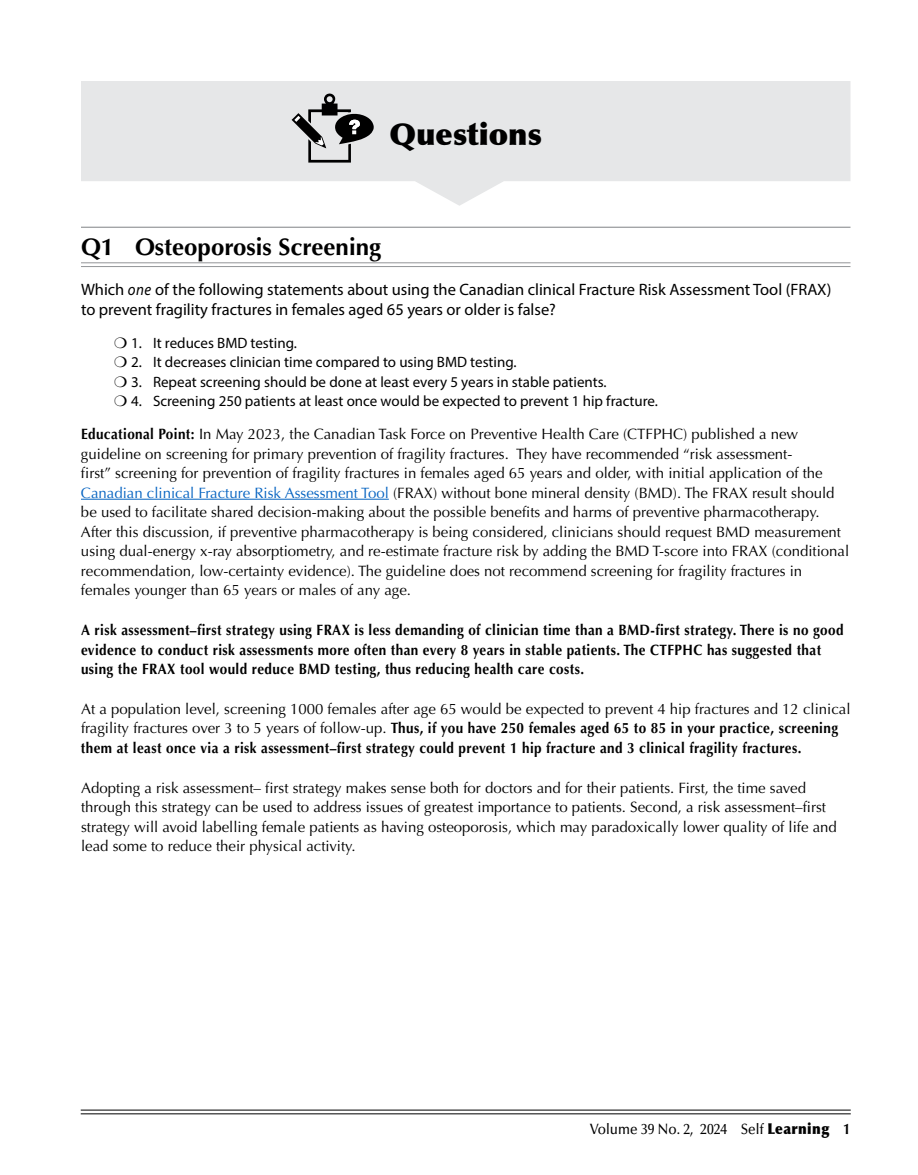
<style>
.page{position:relative;width:918px;height:1175px;background:#fff}
.page>*{position:absolute;margin:0;border:0;box-sizing:border-box;transform-origin:0 0}
.t1{font:900 30px "Optima";color:#000}
.t2{font:700 24px "Optima";color:#000}
.t3{font:16.5px/19.5px "Myriad Pro";color:#000}
.t4{font:15px/19.5px "Optima";color:#000}
.t5{font:700 15px/19.5px "Optima";letter-spacing:.03em;color:#000;scale:.9 1}
.t6{font:15px "Myriad Pro";color:#000}
.t7{font:500 15px "Optima";color:#000;scale:.9 1}
.s1{font-style:italic}
.s2{font-weight:700}
.s3{color:#0563c1}
.s4{font-weight:400}
.s5{font-weight:900}
</style>
<div class="page">
<hr style="left:81px;top:1109px;width:770px;height:1px;background:#000">
<hr style="left:81px;top:1113px;width:770px;height:1px;background:#000">
<hr style="left:81px;top:266px;width:769px;height:1px;background:#939598">
<hr style="left:81px;top:262px;width:769px;height:1px;background:#939598">
<hr style="left:81px;top:227px;width:769px;height:1px;background:#808285">
<hr style="left:81px;top:499px;width:308px;height:1px;background:#0563c1">
<svg style="left:81px;top:81px;width:769px;height:125px;fill:#e6e7e8"></svg>
<svg style="left:292px;top:94px;width:82px;height:69px;background:#a3a4a4"></svg>
<p class="t1" style="left:390px;top:116px;width:154px">Questions</p>
<h2 class="t2" style="left:81px;top:232px;width:302px">Q1 Osteoporosis Screening</h2>
<p class="t3" style="left:81px;top:279px;width:752px">Which <span class="s1">one</span> of the following statements about using the Canadian clinical Fracture Risk Assessment Tool (FRAX) to prevent fragility fractures in females aged 65 years or older is false?</p>
<p class="t6" style="left:131px;top:333px;width:167px">1. It reduces BMD testing.</p>
<p class="t6" style="left:131px;top:353px;width:387px">2. It decreases clinician time compared to using BMD testing.</p>
<p class="t6" style="left:131px;top:372px;width:477px">3. Repeat screening should be done at least every 5 years in stable patients.</p>
<p class="t6" style="left:131px;top:392px;width:528px">4. Screening 250 patients at least once would be expected to prevent 1 hip fracture.</p>
<p class="t4" style="left:81px;top:424px;width:770px"><span class="s2">Educational Point:</span> In May 2023, the Canadian Task Force on Preventive Health Care (CTFPHC) published a new guideline on screening for primary prevention of fragility fractures. They have recommended “risk assessment-<br>first” screening for prevention of fragility fractures in females aged 65 years and older, with initial application of the <span class="s3">Canadian clinical Fracture Risk Assessment Tool</span> (FRAX) without bone mineral density (BMD). The FRAX result should be used to facilitate shared decision-making about the possible benefits and harms of preventive pharmacotherapy.<br>After this discussion, if preventive pharmacotherapy is being considered, clinicians should request BMD measurement using dual-energy x-ray absorptiometry, and re-estimate fracture risk by adding the BMD T-score into FRAX (conditional recommendation, low-certainty evidence). The guideline does not recommend screening for fragility fractures in females younger than 65 years or males of any age.</p>
<p class="t5" style="left:81px;top:620px;width:849px">A risk assessment–first strategy using FRAX is less demanding of clinician time than a BMD-first strategy. There is no good evidence to conduct risk assessments more often than every 8 years in stable patients. The CTFPHC has suggested that using the FRAX tool would reduce BMD testing, thus reducing health care costs.</p>
<p class="t5" style="left:81px;top:699px;width:857px"><span class="s4">At a population level, screening 1000 females after age 65 would be expected to prevent 4 hip fractures and 12 clinical fragility fractures over 3 to 5 years of follow-up.</span> Thus, if you have 250 females aged 65 to 85 in your practice, screening them at least once via a risk assessment–first strategy could prevent 1 hip fracture and 3 clinical fragility fractures.</p>
<p class="t4" style="left:81px;top:778px;width:757px">Adopting a risk assessment– first strategy makes sense both for doctors and for their patients. First, the time saved through this strategy can be used to address issues of greatest importance to patients. Second, a risk assessment–first strategy will avoid labelling female patients as having osteoporosis, which may paradoxically lower quality of life and lead some to reduce their physical activity.</p>
<p class="t7" style="left:590px;top:1120px;width:291px">Volume 39 No. 2, 2024 Self <span class="s5">Learning</span> <span class="s2">1</span></p>
</div>
